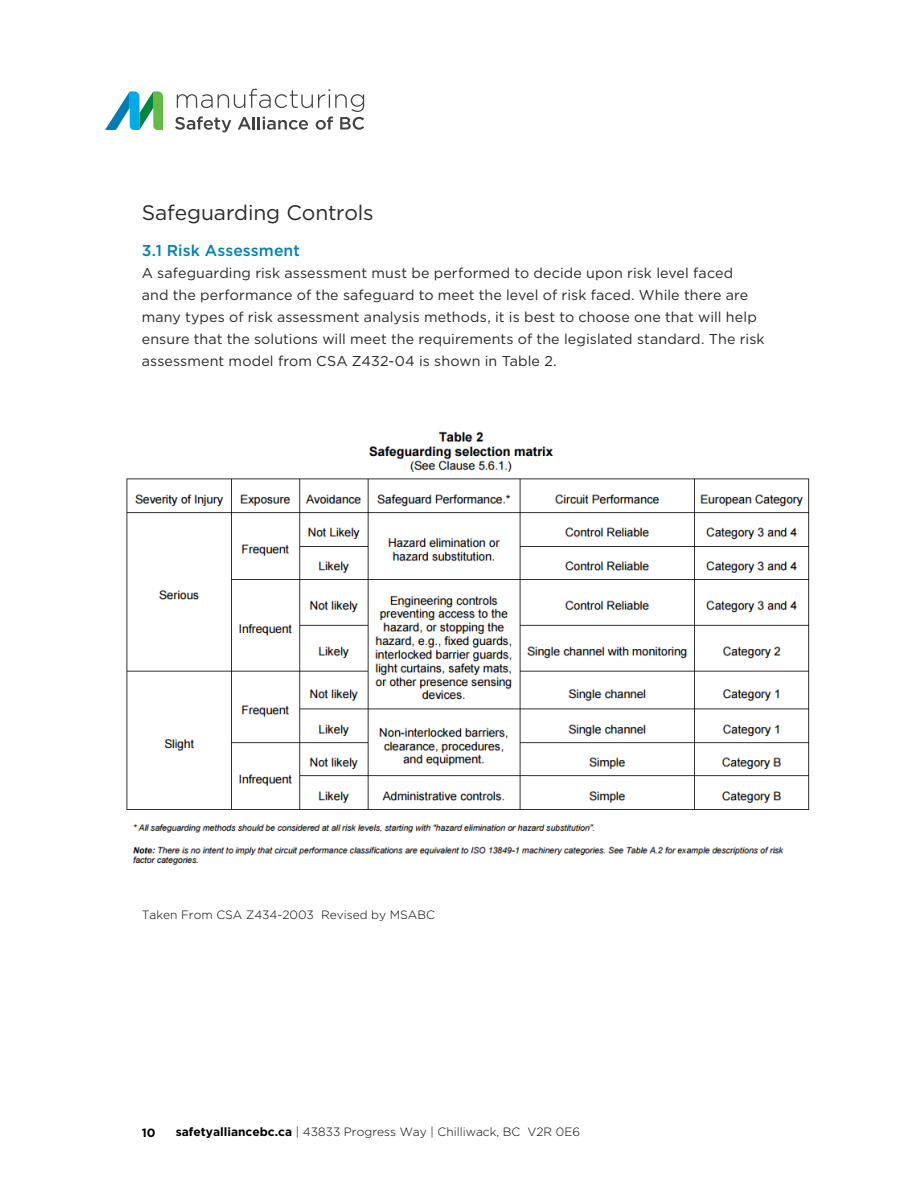
<style>
.page{position:relative;width:918px;height:1188px;background:#fff}
.page>*{position:absolute;margin:0;border:0;box-sizing:border-box;transform-origin:0 0}
.t1{font:21px "Gotham";letter-spacing:-.005em;color:#292829}
.t2{font:500 15.75px "Gotham";letter-spacing:.005em;color:#007fb8}
.t3{font:14.25px/22.2px "Gotham";letter-spacing:.01em;color:#292829}
.t4{font:300 12px "Gotham";color:#000}
.t5{font:700 12px "Gotham";color:#000}
.s1{font-weight:700}
</style>
<div class="page">
<svg style="left:175px;top:89px;width:189px;height:43px"></svg>
<svg style="left:105px;top:91px;width:58px;height:39px"></svg>
<img style="left:126px;top:431px;width:684px;height:435px">
<h1 class="t1" style="left:142px;top:201px;width:233px">Safeguarding Controls</h1>
<p class="t2" style="left:142px;top:241px;width:160px">3.1 Risk Assessment</p>
<p class="t3" style="left:142px;top:261px;width:624px">A safeguarding risk assessment must be performed to decide upon risk level faced<br>and the performance of the safeguard to meet the level of risk faced. While there are many types of risk assessment analysis methods, it is best to choose one that will help ensure that the solutions will meet the requirements of the legislated standard. The risk assessment model from CSA Z432-04 is shown in Table 2.</p>
<p class="t4" style="left:142px;top:908px;width:295px">Taken From CSA Z434-2003 Revised by MSABC</p>
<p class="t5" style="left:142px;top:1126px;width:15px">10</p>
<p class="t4" style="left:176px;top:1125px;width:406px"><span class="s1">safetyalliancebc.ca</span> | 43833 Progress Way | Chilliwack, BC V2R 0E6</p>
</div>
